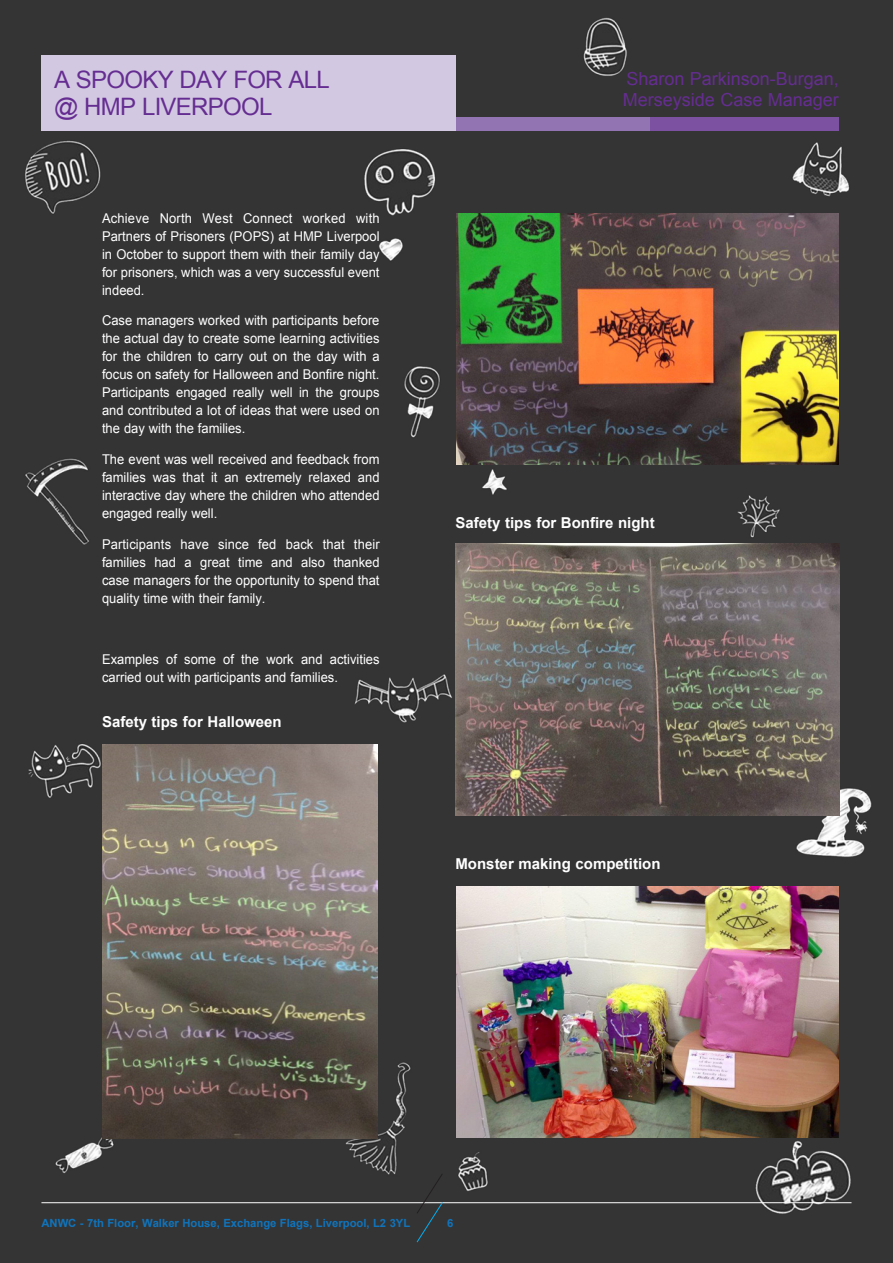
<style>
.page{position:relative;width:893px;height:1263px;background:#343434}
.page>*{position:absolute;margin:0;border:0;box-sizing:border-box;transform-origin:0 0}
.t1{font:24px "Arial";letter-spacing:-.03em;color:#652d91}
.t2{font:18px/21px "Arial";color:#652d91}
.t3{font:700 15px "Arial";color:#fff}
.t4{font:13.5px/18px "Arial";color:#fff;text-align:justify;scale:.96 1}
.t5{font:700 11.25px "Arial";color:#1074bc}
</style>
<div class="page">
<hr style="left:41px;top:1202px;width:810px;height:1px;background:#fff">
<div style="left:41px;top:56px;width:415px;height:75px;background:#d3c8e2"></div>
<svg style="left:416px;top:1173px;width:27px;height:70px;background:#34393a"></svg>
<div style="left:456px;top:117px;width:194px;height:14px;background:#9374b3"></div>
<div style="left:650px;top:117px;width:189px;height:14px;background:#7c51a1"></div>
<img style="left:102px;top:745px;width:276px;height:394px">
<img style="left:456px;top:214px;width:383px;height:251px">
<img style="left:455px;top:543px;width:385px;height:272px">
<img style="left:456px;top:887px;width:383px;height:250px">
<p class="t1" style="left:54px;top:64px;width:277px">A SPOOKY DAY FOR ALL</p>
<p class="t1" style="left:54px;top:91px;width:220px">@ HMP LIVERPOOL</p>
<p class="t4" style="left:102px;top:209px;width:291px">Achieve North West Connect worked with Partners of Prisoners (POPS) at HMP Liverpool in October to support them with their family day for prisoners, which was a very successful event indeed.</p>
<p class="t4" style="left:102px;top:312px;width:291px">Case managers worked with participants before the actual day to create some learning activities for the children to carry out on the day with a focus on safety for Halloween and Bonfire night.<br>Participants engaged really well in the groups and contributed a lot of ideas that were used on the day with the families.</p>
<p class="t4" style="left:102px;top:451px;width:291px">The event was well received and feedback from families was that it an extremely relaxed and interactive day where the children who attended engaged really well.</p>
<p class="t4" style="left:102px;top:535px;width:291px">Participants have since fed back that their families had a great time and also thanked case managers for the opportunity to spend that quality time with their family.</p>
<p class="t4" style="left:102px;top:651px;width:291px">Examples of some of the work and activities carried out with participants and families.</p>
<p class="t3" style="left:102px;top:712px;width:181px">Safety tips for Halloween</p>
<p class="t2" style="left:623px;top:68px;width:218px">Sharon Parkinson-Burgan,<br>Merseyside Case Manager</p>
<p class="t3" style="left:455px;top:513px;width:201px">Safety tips for Bonfire night</p>
<p class="t3" style="left:455px;top:854px;width:207px">Monster making competition</p>
<p class="t5" style="left:41px;top:1216px;width:370px">ANWC - 7th Floor, Walker House, Exchange Flags, Liverpool, L2 3YL</p>
<p class="t5" style="left:447px;top:1216px;width:8px">6</p>
</div>
